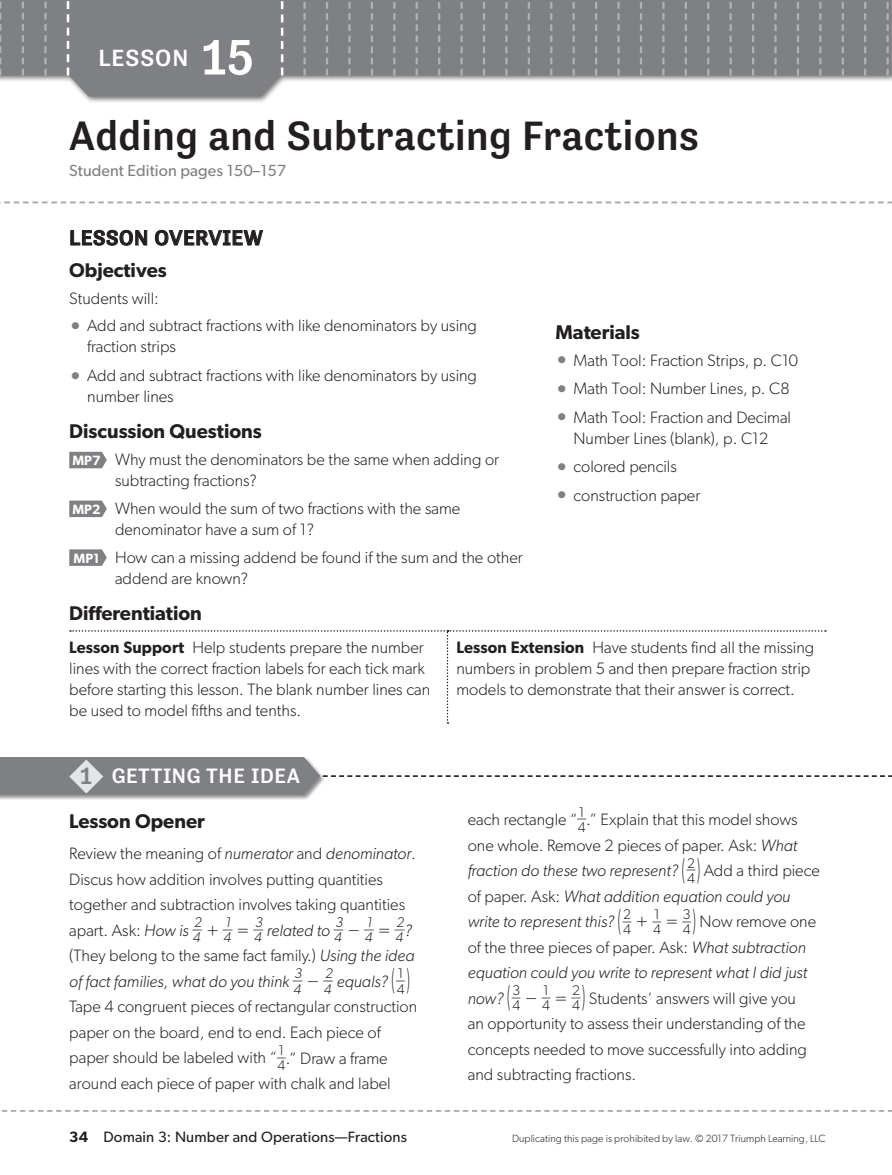
<style>
.page{position:relative;width:892px;height:1175px;background:#fff}
.page>*{position:absolute;margin:0;border:0;box-sizing:border-box;transform-origin:0 0}
.t1{font:500 42px "Tenso";letter-spacing:.01em;color:#231f20}
.t2{font:500 24px "Tenso";letter-spacing:.04em;color:#fff}
.t3{font:500 21.3px "Tenso";letter-spacing:.03em;color:#fff}
.t4{font:500 21.3px "Tenso";letter-spacing:.03em;color:#231f20}
.t5{font:600 19.8px "Gibson";color:#231f20}
.t6{font:300 16.5px/21px "Gibson";color:#231f20}
.t7{font:italic 300 16.5px/25.5px "Gibson";color:#231f20}
.t8{font:16.2px "Gibson";letter-spacing:.005em;color:#7e8083}
.t9{font:15px "Gibson";letter-spacing:.01em;color:#231f20}
.t10{font:italic 300 14.1px/12.3px "Gibson";color:#231f20}
.t11{font:300 14.1px "Gibson";color:#231f20}
.t12{font:300 10.5px "Gibson";letter-spacing:.005em;color:#231f20}
.s1{font-size:51px}
.s2{font-size:25.5px;color:#7e8083}
.s3{font-weight:600;font-size:13.5px;color:#fff}
.s4{font-weight:600}
.s5{font-size:24.3px;color:#7e8083}
.s6{font-style:italic}
.s7{font-family:"Mathematical Pi One";font-weight:400;font-style:normal;font-size:16.5px}
.s8{font-style:normal}
.s9{font-style:normal;font-size:29.25px}
.s10{font-size:29.4px}
.s11{font-style:normal;font-size:29.4px}
.s12{font-style:normal;font-size:29.55px}
.s13{font-family:"Mathematical Pi One";font-weight:400;font-size:16.5px}
.s14{font-size:29.55px}
</style>
<div class="page">
<svg style="left:1px;top:1110px;width:891px;height:1px"></svg>
<div style="left:0;top:0;width:891px;height:104px;background:#231f20;opacity:.6"></div>
<svg style="left:0;top:0;width:891px;height:96px;fill:#7e8083"></svg>
<svg style="left:67px;top:0;width:2px;height:75px"></svg>
<svg style="left:281px;top:0;width:2px;height:75px"></svg>
<svg style="left:22px;top:0;width:2px;height:75px"></svg>
<svg style="left:44px;top:0;width:3px;height:75px"></svg>
<svg style="left:752px;top:0;width:2px;height:75px"></svg>
<svg style="left:819px;top:0;width:2px;height:75px"></svg>
<svg style="left:774px;top:0;width:2px;height:75px"></svg>
<svg style="left:841px;top:0;width:2px;height:75px"></svg>
<svg style="left:796px;top:0;width:3px;height:75px"></svg>
<svg style="left:639px;top:0;width:3px;height:75px"></svg>
<svg style="left:707px;top:0;width:2px;height:75px"></svg>
<svg style="left:662px;top:0;width:2px;height:75px"></svg>
<svg style="left:729px;top:0;width:2px;height:75px"></svg>
<svg style="left:684px;top:0;width:3px;height:75px"></svg>
<svg style="left:527px;top:0;width:3px;height:75px"></svg>
<svg style="left:595px;top:0;width:2px;height:75px"></svg>
<svg style="left:550px;top:0;width:2px;height:75px"></svg>
<svg style="left:617px;top:0;width:2px;height:75px"></svg>
<svg style="left:572px;top:0;width:3px;height:75px"></svg>
<svg style="left:415px;top:0;width:3px;height:75px"></svg>
<svg style="left:483px;top:0;width:2px;height:75px"></svg>
<svg style="left:438px;top:0;width:2px;height:75px"></svg>
<svg style="left:505px;top:0;width:2px;height:75px"></svg>
<svg style="left:460px;top:0;width:2px;height:75px"></svg>
<svg style="left:303px;top:0;width:3px;height:75px"></svg>
<svg style="left:371px;top:0;width:2px;height:75px"></svg>
<svg style="left:326px;top:0;width:2px;height:75px"></svg>
<svg style="left:393px;top:0;width:2px;height:75px"></svg>
<svg style="left:348px;top:0;width:2px;height:75px"></svg>
<svg style="left:864px;top:0;width:2px;height:75px"></svg>
<svg style="left:0;top:201px;width:891px;height:2px"></svg>
<div style="left:0;top:755px;width:325px;height:45px;background:#231f20;opacity:.5"></div>
<svg style="left:0;top:757px;width:891px;height:37px"></svg>
<svg style="left:70px;top:630px;width:755px;height:93px"></svg>
<svg style="left:71px;top:230px;width:76px;height:15px"></svg>
<svg style="left:155px;top:230px;width:108px;height:16px"></svg>
<svg style="left:69px;top:452px;width:38px;height:16px"></svg>
<svg style="left:69px;top:500px;width:38px;height:17px"></svg>
<svg style="left:69px;top:549px;width:38px;height:17px"></svg>
<svg style="left:0;top:0;width:3px;height:75px"></svg>
<svg style="left:886px;top:0;width:6px;height:75px"></svg>
<h2 class="t2" style="left:98px;top:44px;width:157px">LESSON <span class="s1">15</span></h2>
<h1 class="t1" style="left:69px;top:112px;width:631px">Adding and Subtracting Fractions</h1>
<p class="t8" style="left:69px;top:160px;width:218px">Student Edition pages 150–157</p>
<p class="t4" style="left:69px;top:226px;width:195px">LESSON OVERVIEW</p>
<p class="t5" style="left:69px;top:258px;width:99px">Objectives</p>
<p class="t6" style="left:69px;top:287px;width:91px">Students will:</p>
<p class="t6" style="left:87px;top:315px;width:391px;text-indent:-18px"><span class="s2">•</span> Add and subtract fractions with like denominators by using fraction strips</p>
<p class="t6" style="left:87px;top:364px;width:391px;text-indent:-18px"><span class="s2">•</span> Add and subtract fractions with like denominators by using number lines</p>
<p class="t5" style="left:69px;top:419px;width:194px">Discussion Questions</p>
<p class="t6" style="left:115px;top:448px;width:385px;text-indent:-43px"><span class="s3">MP7</span> Why must the denominators be the same when adding or subtracting fractions?</p>
<p class="t6" style="left:115px;top:497px;width:347px;text-indent:-43px"><span class="s3">MP2</span> When would the sum of two fractions with the same denominator have a sum of 1?</p>
<p class="t6" style="left:115px;top:546px;width:409px;text-indent:-41px"><span class="s3">MP1</span> How can a missing addend be found if the sum and the other addend are known?</p>
<p class="t5" style="left:555px;top:320px;width:86px">Materials</p>
<p class="t6" style="left:555px;top:349px;width:244px"><span class="s2">•</span> Math Tool: Fraction Strips, p. C10</p>
<p class="t6" style="left:555px;top:378px;width:236px"><span class="s2">•</span> Math Tool: Number Lines, p. C8</p>
<p class="t6" style="left:555px;top:406px;width:237px;text-align:center"><span class="s2">•</span> Math Tool: Fraction and Decimal<br>Number Lines (blank), p. C12</p>
<p class="t6" style="left:555px;top:456px;width:123px"><span class="s2">•</span> colored pencils</p>
<p class="t6" style="left:555px;top:484px;width:146px"><span class="s2">•</span> construction paper</p>
<p class="t5" style="left:69px;top:601px;width:134px">Differentiation</p>
<p class="t6" style="left:69px;top:636px;width:362px"><span class="s4">Lesson Support</span> Help students prepare the number lines with the correct fraction labels for each tick mark before starting this lesson. The blank number lines can be used to model fifths and tenths.</p>
<p class="t6" style="left:456px;top:636px;width:359px"><span class="s4">Lesson Extension</span> Have students find all the missing numbers in problem 5 and then prepare fraction strip models to demonstrate that their answer is correct.</p>
<p class="t3" style="left:80px;top:764px;width:221px"><span class="s5">1</span> GETTING THE IDEA</p>
<p class="t5" style="left:69px;top:809px;width:137px">Lesson Opener</p>
<p class="t6" style="left:69px;top:840px;width:348px;line-height:25.5px">Review the meaning of <span class="s6">numerator</span> and <span class="s6">denominator</span>.<br>Discus how addition involves putting quantities together and subtraction involves taking quantities apart. Ask: <span class="s6">How is</span> <sup>__2</sup></p>
<p class="t10" style="left:223px;top:918px;width:41px">4 <span class="s7">5</span> __3</p>
<p class="t7" style="left:254px;top:917px;width:91px"><sub>4</sub> related to <sup>__3</sup></p>
<p class="t10" style="left:395px;top:918px;width:18px;text-indent:-31px">4 <span class="s7">5</span> __2<br>4<sup>?</sup></p>
<p class="t7" style="left:69px;top:942px;width:347px"><span class="s8">(They belong to the same fact family.)</span> Using the idea of fact families, what do you think <sup>__3</sup></p>
<p class="t10" style="left:193px;top:918px;width:41px">4 <span class="s7">1</span> __1</p>
<p class="t10" style="left:334px;top:918px;width:41px">4 <span class="s7">2</span> __1</p>
<p class="t11" style="left:396px;top:980px;width:15px">4<sup>)</sup></p>
<p class="t6" style="left:69px;top:993px;width:349px;line-height:25.5px">Tape 4 congruent pieces of rectangular construction paper on the board, end to end. Each piece of paper should be labeled with “<sup>__1</sup></p>
<p class="t7" style="left:324px;top:968px;width:83px"><sub>4</sub> equals? <span class="s9">(</span> <sup>__1</sup></p>
<p class="t10" style="left:293px;top:969px;width:41px">4 <span class="s7">2</span> __2</p>
<p class="t6" style="left:69px;top:1044px;width:323px;line-height:25.5px;text-align:right"><sub>4</sub>.” Draw a frame<br>around each piece of paper with chalk and label</p>
<p class="t9" style="left:69px;top:1128px;width:339px"><span class="s4">34</span> Domain 3: Number and Operations—Fractions</p>
<p class="t6" style="left:467px;top:808px;width:120px">each rectangle “<sup>__1</sup></p>
<p class="t6" style="left:467px;top:806px;width:331px;line-height:25.5px;text-align:justify;text-indent:110px"><sub>4</sub>.” Explain that this model shows one whole. Remove 2 pieces of paper. Ask: <span class="s6">What fraction do these two represent?</span> <span class="s10">(</span> <sup>__2</sup></p>
<p class="t7" style="left:467px;top:857px;width:353px;text-indent:219px"><sub>4</sub> <span class="s11">)</span> <span class="s8">Add a third piece of paper. Ask:</span> What addition equation could you write to represent this? <span class="s12">(</span> <sup>__2</sup></p>
<p class="t7" style="left:467px;top:908px;width:350px;text-indent:215px"><sub>4</sub> <span class="s12">)</span> <span class="s8">Now remove one of the three pieces of paper. Ask:</span> What subtraction equation could you write to represent what I did just now? <span class="s12">(</span> <sup>__3</sup></p>
<p class="t11" style="left:653px;top:908px;width:40px">4 <span class="s13">5</span> __3</p>
<p class="t11" style="left:623px;top:908px;width:40px">4 <span class="s13">1</span> __1</p>
<p class="t6" style="left:467px;top:985px;width:340px;line-height:25.5px;text-indent:104px"><sub>4</sub> <span class="s14">)</span> Students’ answers will give you an opportunity to assess their understanding of the concepts needed to move successfully into adding and subtracting fractions.</p>
<p class="t11" style="left:542px;top:984px;width:40px">4 <span class="s13">5</span> __2</p>
<p class="t11" style="left:512px;top:984px;width:40px">4 <span class="s13">2</span> __1</p>
<p class="t12" style="left:512px;top:1131px;width:315px">Duplicating this page is prohibited by law. © 2017 Triumph Learning, LLC</p>
</div>
